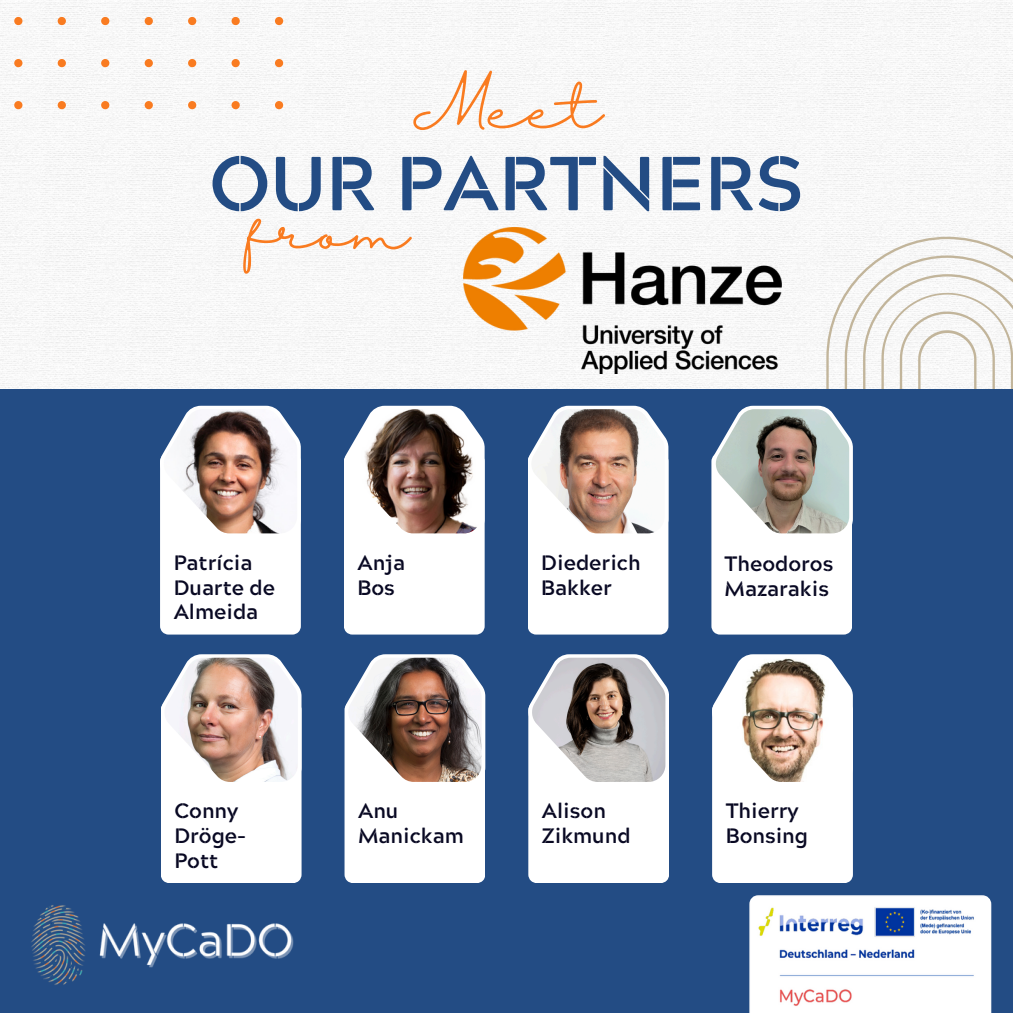
<style>
.page{position:relative;width:1013px;height:1013px;background:#fff}
.page>*{position:absolute;margin:0;border:0;box-sizing:border-box;transform-origin:0 0}
.t1{font:700 76.25px "Acherus Militant 1";color:#234c84}
.t2{font:50.62px "Halimun";color:#f97b20}
.t3{font:700 20.88px/24.8px "Acherus Militant 1";color:#080822}
</style>
<div class="page">
<img style="left:0;top:0;width:1012px;height:389px">
<svg style="left:0;top:0;width:283px;height:109px"></svg>
<div style="left:0;top:389px;width:1012px;height:623px;background:#234c84"></div>
<img style="left:749px;top:895px;width:242px;height:117px">
<img style="left:31px;top:905px;width:263px;height:80px">
<div style="left:160px;top:406px;width:141px;height:228px;background:#fff"></div>
<img style="left:164px;top:409px;width:133px;height:124px">
<div style="left:161px;top:654px;width:140px;height:229px;background:#fff"></div>
<img style="left:164px;top:657px;width:134px;height:125px">
<div style="left:344px;top:406px;width:140px;height:228px;background:#fff"></div>
<img style="left:347px;top:409px;width:134px;height:124px">
<div style="left:528px;top:406px;width:140px;height:228px;background:#fff"></div>
<img style="left:531px;top:409px;width:133px;height:124px">
<div style="left:344px;top:654px;width:141px;height:229px;background:#fff"></div>
<img style="left:348px;top:657px;width:133px;height:125px">
<div style="left:528px;top:654px;width:141px;height:229px;background:#fff"></div>
<img style="left:532px;top:657px;width:133px;height:125px">
<div style="left:712px;top:654px;width:141px;height:229px;background:#fff"></div>
<img style="left:715px;top:657px;width:134px;height:125px">
<svg style="left:711px;top:237px;width:301px;height:397px"></svg>
<img style="left:715px;top:409px;width:134px;height:124px">
<img style="left:463px;top:228px;width:318px;height:145px">
<p class="t2" style="left:411px;top:81px;width:193px">Meet</p>
<p class="t1" style="left:209px;top:155px;width:596px">OUR PARTNERS</p>
<p class="t2" style="left:248px;top:203px;width:163px">from</p>
<p class="t3" style="left:174px;top:552px;width:103px">Patrícia<br>Duarte de<br>Almeida</p>
<p class="t3" style="left:357px;top:552px;width:49px">Anja</p>
<p class="t3" style="left:357px;top:576px;width:39px">Bos</p>
<p class="t3" style="left:541px;top:552px;width:101px">Diederich<br>Bakker</p>
<p class="t3" style="left:724px;top:553px;width:110px">Theodoros</p>
<p class="t3" style="left:724px;top:578px;width:106px">Mazarakis</p>
<p class="t3" style="left:174px;top:800px;width:73px">Conny<br>Dröge-<br>Pott</p>
<p class="t3" style="left:358px;top:800px;width:107px">Anu<br>Manickam</p>
<p class="t3" style="left:542px;top:800px;width:90px">Alison<br>Zikmund</p>
<p class="t3" style="left:725px;top:800px;width:84px">Thierry<br>Bonsing</p>
</div>
